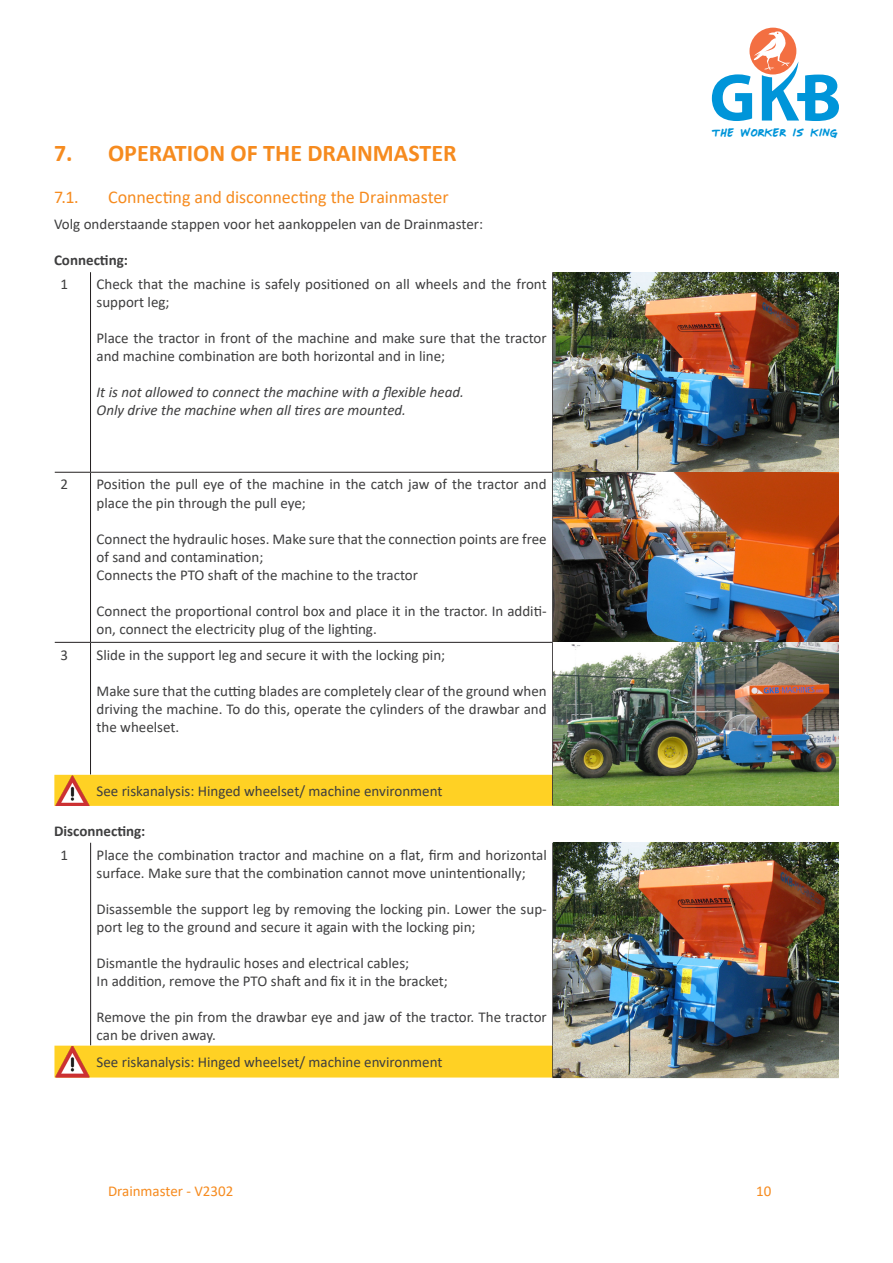
<style>
.page{position:relative;width:893px;height:1263px;background:#fff}
.page>*{position:absolute;margin:0;border:0;box-sizing:border-box;transform-origin:0 0}
.t1{font:700 24px "Calibri";color:#f68b1f}
.t2{font:18px "Calibri";letter-spacing:-.005em;color:#f68b1f}
.t3{font:16.05px "Mr Marcoozie MEDIUM";color:#0095d9}
.t4{font:15px/18px "Calibri";color:#3e3e3f}
.t5{font:italic 15px "Calibri";color:#3e3e3f}
.t6{font:700 15px "Calibri";color:#3e3e3f}
.t7{font:15px "Calibri";color:#f68b1f}
</style>
<div class="page">
<div style="left:749px;top:28px;width:47px;height:46px;background:#f36f42;border-radius:50%"></div>
<svg style="left:712px;top:31px;width:127px;height:90px"></svg>
<div style="left:54px;top:775px;width:499px;height:31px;background:#ffd124"></div>
<hr style="left:90px;top:272px;width:1px;height:200px;background:#231f20">
<hr style="left:552px;top:272px;width:1px;height:200px;background:#231f20">
<hr style="left:55px;top:472px;width:36px;height:1px;background:#231f20">
<hr style="left:91px;top:472px;width:462px;height:1px;background:#231f20">
<hr style="left:90px;top:473px;width:1px;height:169px;background:#231f20">
<hr style="left:552px;top:473px;width:1px;height:169px;background:#231f20">
<hr style="left:55px;top:642px;width:36px;height:1px;background:#231f20">
<hr style="left:91px;top:642px;width:462px;height:1px;background:#231f20">
<hr style="left:90px;top:643px;width:1px;height:131px;background:#231f20">
<hr style="left:552px;top:643px;width:1px;height:132px;background:#231f20">
<hr style="left:552px;top:775px;width:1px;height:30px;background:#231f20">
<img style="left:553px;top:272px;width:285px;height:533px">
<img style="left:55px;top:775px;width:35px;height:30px">
<div style="left:54px;top:1046px;width:498px;height:31px;background:#ffd124"></div>
<hr style="left:552px;top:1046px;width:1px;height:31px;background:#231f20">
<hr style="left:90px;top:843px;width:1px;height:202px;background:#231f20">
<hr style="left:552px;top:843px;width:1px;height:203px;background:#231f20">
<hr style="left:552px;top:1077px;width:287px;height:1px;background:#231f20">
<img style="left:553px;top:843px;width:285px;height:234px">
<img style="left:55px;top:1046px;width:35px;height:31px">
<p class="t1" style="left:54px;top:136px;width:404px">7. OPERATION OF THE DRAINMASTER</p>
<p class="t2" style="left:54px;top:184px;width:26px">7.1.</p>
<p class="t2" style="left:108px;top:184px;width:342px">Connecting and disconnecting the Drainmaster</p>
<p class="t4" style="left:54px;top:215px;width:431px">Volg onderstaande stappen voor het aankoppelen van de Drainmaster:</p>
<p class="t6" style="left:54px;top:250px;width:76px">Connecting:</p>
<p class="t4" style="left:60px;top:275px;width:9px">1</p>
<p class="t4" style="left:97px;top:275px;width:452px">Check that the machine is safely positioned on all wheels and the front support leg;</p>
<p class="t4" style="left:97px;top:329px;width:452px">Place the tractor in front of the machine and make sure that the tractor and machine combination are both horizontal and in line;</p>
<p class="t5" style="left:97px;top:382px;width:369px">It is not allowed to connect the machine with a flexible head.</p>
<p class="t5" style="left:97px;top:400px;width:311px">Only drive the machine when all tires are mounted.</p>
<p class="t4" style="left:60px;top:475px;width:9px">2</p>
<p class="t4" style="left:97px;top:475px;width:452px">Position the pull eye of the machine in the catch jaw of the tractor and place the pin through the pull eye;</p>
<p class="t4" style="left:97px;top:529px;width:452px">Connect the hydraulic hoses. Make sure that the connection points are free of sand and contamination;</p>
<p class="t4" style="left:97px;top:565px;width:323px">Connects the PTO shaft of the machine to the tractor</p>
<p class="t4" style="left:97px;top:601px;width:452px">Connect the proportional control box and place it in the tractor. In additi&shy;on, connect the electricity plug of the lighting.</p>
<p class="t4" style="left:60px;top:645px;width:9px">3</p>
<p class="t4" style="left:97px;top:645px;width:350px">Slide in the support leg and secure it with the locking pin;</p>
<p class="t4" style="left:97px;top:681px;width:452px;text-align:justify">Make sure that the cutting blades are completely clear of the ground when driving the machine. To do this, operate the cylinders of the drawbar and the wheelset.</p>
<p class="t4" style="left:97px;top:782px;width:347px">See riskanalysis: Hinged wheelset/ machine environment</p>
<p class="t6" style="left:54px;top:821px;width:93px">Disconnecting:</p>
<p class="t4" style="left:60px;top:845px;width:9px">1</p>
<p class="t4" style="left:97px;top:845px;width:452px">Place the combination tractor and machine on a flat, firm and horizontal surface. Make sure that the combination cannot move unintentionally;</p>
<p class="t4" style="left:97px;top:899px;width:452px">Disassemble the support leg by removing the locking pin. Lower the sup&shy;port leg to the ground and secure it again with the locking pin;</p>
<p class="t4" style="left:97px;top:953px;width:314px">Dismantle the hydraulic hoses and electrical cables;</p>
<p class="t4" style="left:97px;top:971px;width:353px">In addition, remove the PTO shaft and fix it in the bracket;</p>
<p class="t4" style="left:97px;top:1007px;width:452px">Remove the pin from the drawbar eye and jaw of the tractor. The tractor can be driven away.</p>
<p class="t4" style="left:97px;top:1053px;width:347px">See riskanalysis: Hinged wheelset/ machine environment</p>
<p class="t3" style="left:712px;top:125px;width:127px">the worker is king</p>
<p class="t7" style="left:108px;top:1180px;width:127px">Drainmaster - V2302</p>
<p class="t7" style="left:756px;top:1180px;width:17px">10</p>
</div>
